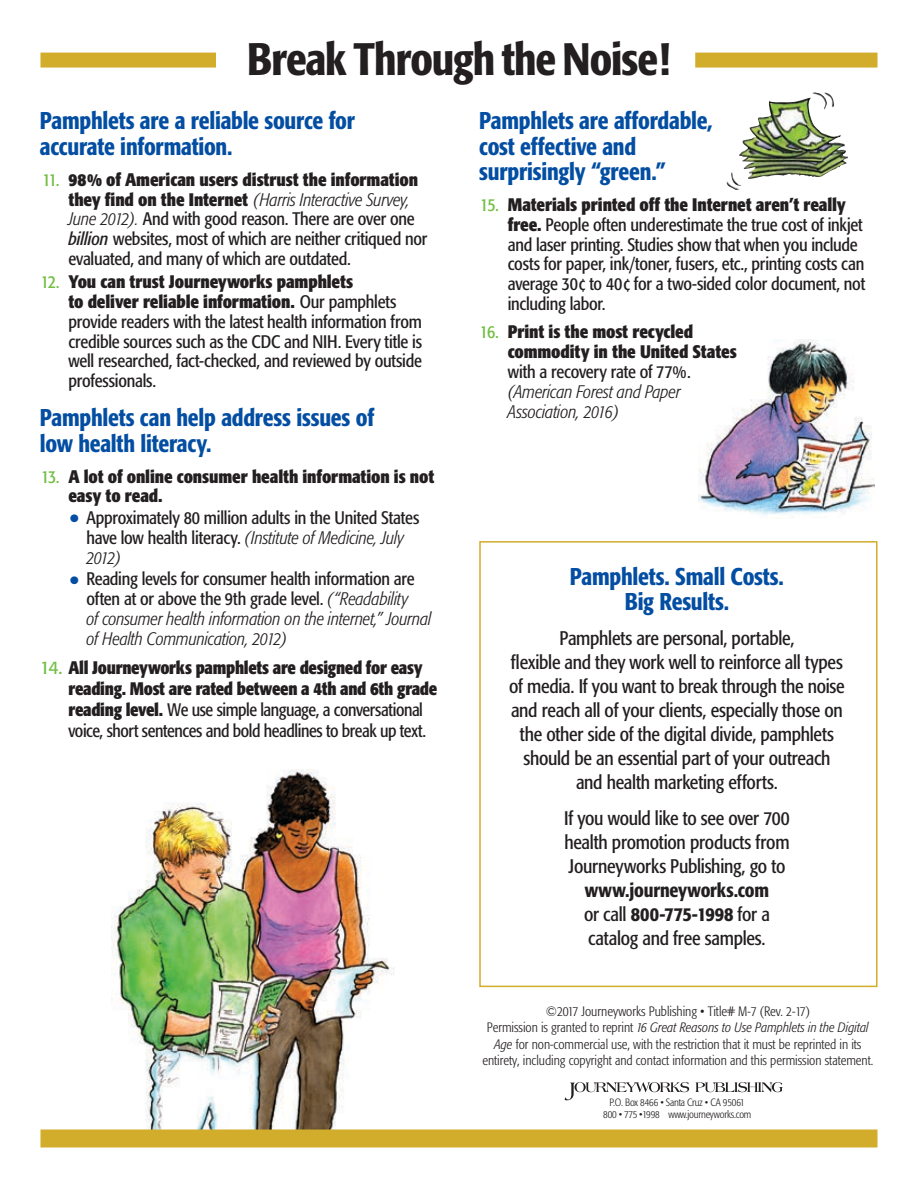
<style>
.page{position:relative;width:918px;height:1188px;background:#fff}
.page>*{position:absolute;margin:0;border:0;box-sizing:border-box;transform-origin:0 0}
.t1{font:500 condensed 45px "Formata";letter-spacing:-.025em;color:#231f20}
.t2{font:500 condensed 24px/25.5px "Formata";letter-spacing:-.01em;color:#034ea2}
.t3{font:condensed 19.5px/24px "Formata";letter-spacing:-.015em;color:#231f20;text-align:center}
.t4{font:500 condensed 19.5px/24px "Formata";letter-spacing:-.01em;color:#231f20;text-align:justify}
.t5{font:condensed 18px/19.8px "Formata";letter-spacing:-.015em;color:#231f20}
.t6{font:700 condensed 18px/21px "Formata";letter-spacing:-.01em;color:#231f20}
.t7{font:italic 300 condensed 18px/19.8px "Formata";letter-spacing:-.01em;color:#231f20}
.t8{font:300 condensed 13.5px/16.5px "Formata";color:#231f20;text-align:center}
.t9{font:300 condensed 10.5px/12px "Formata";letter-spacing:-.02em;color:#231f20;text-align:center}
.s1{color:#72bf44}
.s2{font-weight:700}
.s3{font-weight:300;font-style:italic}
.s4{font-style:italic}
.s5{font-weight:400;color:#72bf44}
.s6{color:#034ea2}
.s7{font-weight:400;font-style:normal}
.s8{font-weight:400;font-stretch:normal;color:#72bf44}
.s9{font-weight:400}
</style>
<div class="page">
<img style="left:699px;top:339px;width:175px;height:176px">
<img style="left:731px;top:92px;width:117px;height:94px">
<div style="left:479px;top:541px;width:399px;height:446px;border:2px solid #d2ac2b"></div>
<img style="left:111px;top:770px;width:284px;height:360px">
<svg style="left:695px;top:1082px;width:88px;height:10px"></svg>
<svg style="left:565px;top:1082px;width:124px;height:18px"></svg>
<div style="left:40px;top:1130px;width:838px;height:18px;background:#d2ac2b"></div>
<div style="left:695px;top:53px;width:183px;height:15px;background:#d2ac2b"></div>
<div style="left:40px;top:53px;width:176px;height:15px;background:#d2ac2b"></div>
<h1 class="t1" style="left:247px;top:32px;width:425px">Break Through the Noise!</h1>
<h2 class="t2" style="left:40px;top:108px;width:317px">Pamphlets are a reliable source for accurate information.</h2>
<p class="t5" style="left:68px;top:170px;width:360px;text-indent:-26px"><span class="s1">11.</span> <span class="s2">98% of American users distrust the information they find on the Internet</span> <span class="s3">(Harris Interactive Survey, June 2012).</span> And with good reason. There are over one <span class="s4">billion</span> websites, most of which are neither critiqued nor evaluated, and many of which are outdated.</p>
<p class="t5" style="left:68px;top:272px;width:355px;text-indent:-28px"><span class="s1">12.</span> <span class="s2">You can trust Journeyworks pamphlets<br>to deliver reliable information.</span> Our pamphlets provide readers with the latest health information from credible sources such as the CDC and NIH. Every title is well researched, fact-checked, and reviewed by outside professionals.</p>
<h2 class="t2" style="left:40px;top:405px;width:336px">Pamphlets can help address issues of low health literacy.</h2>
<p class="t6" style="left:68px;top:466px;width:367px;line-height:19.8px;text-indent:-27px"><span class="s5">13.</span> A lot of online consumer health information is not easy to read.</p>
<p class="t5" style="left:86px;top:508px;width:334px;text-indent:-16px"><span class="s6">●</span> Approximately 80 million adults in the United States have low health literacy. <span class="s3">(Institute of Medicine, July<br>2012)</span></p>
<p class="t7" style="left:86px;top:569px;width:347px;text-indent:-16px"><span class="s6">●</span> <span class="s7">Reading levels for consumer health information are often at or above the 9th grade level.</span> (“Readability<br>of consumer health information on the internet,” Journal of Health Communication, 2012)</p>
<p class="t6" style="left:68px;top:657px;width:370px;text-indent:-29px"><span class="s8">14.</span> All Journeyworks pamphlets are designed for easy reading. Most are rated between a 4th and 6th grade reading level. <span class="s9">We use simple language, a conversational voice, short sentences and bold headlines to break up text.</span></p>
<h2 class="t2" style="left:479px;top:108px;width:235px">Pamphlets are affordable, cost effective and surprisingly “green.”</h2>
<p class="t5" style="left:508px;top:195px;width:359px;text-indent:-27px"><span class="s1">15.</span> <span class="s2">Materials printed off the Internet aren’t really free.</span> People often underestimate the true cost of inkjet and laser printing. Studies show that when you include costs for paper, ink/toner, fusers, etc., printing costs can average 30¢ to 40¢ for a two-sided color document, not including labor.</p>
<p class="t6" style="left:508px;top:322px;width:231px;line-height:19.8px;text-indent:-28px"><span class="s5">16.</span> Print is the most recycled commodity in the United States</p>
<p class="t5" style="left:508px;top:362px;width:185px">with a recovery rate of 77%.</p>
<p class="t7" style="left:508px;top:382px;width:175px">(American Forest and Paper<br>Association, 2016)</p>
<h2 class="t2" style="left:570px;top:564px;width:216px;text-align:center">Pamphlets. Small Costs.<br>Big Results.</h2>
<p class="t3" style="left:509px;top:627px;width:337px">Pamphlets are personal, portable,<br>flexible and they work well to reinforce all types of media. If you want to break through the noise and reach all of your clients, especially those on the other side of the digital divide, pamphlets should be an essential part of your outreach and health marketing efforts.</p>
<p class="t3" style="left:564px;top:807px;width:227px;text-align:justify">If you would like to see over 700 health promotion products from Journeyworks Publishing, go to</p>
<p class="t4" style="left:584px;top:878px;width:187px">www.journeyworks.com <span class="s9">or call</span> 800-775-1998 <span class="s9">for a catalog and free samples.</span></p>
<p class="t8" style="left:482px;top:1003px;width:392px">©2017 Journeyworks Publishing • Title# M-7 (Rev. 2-17)<br>Permission is granted to reprint <span class="s4">16 Great Reasons to Use Pamphlets in the Digital Age</span> for non-commercial use, with the restriction that it must be reprinted in its entirety, including copyright and contact information and this permission statement.</p>
<p class="t9" style="left:603px;top:1096px;width:150px">P.O. Box 8466 • Santa Cruz • CA 95061<br>800 • 775 •1998 www.journeyworks.com</p>
</div>
